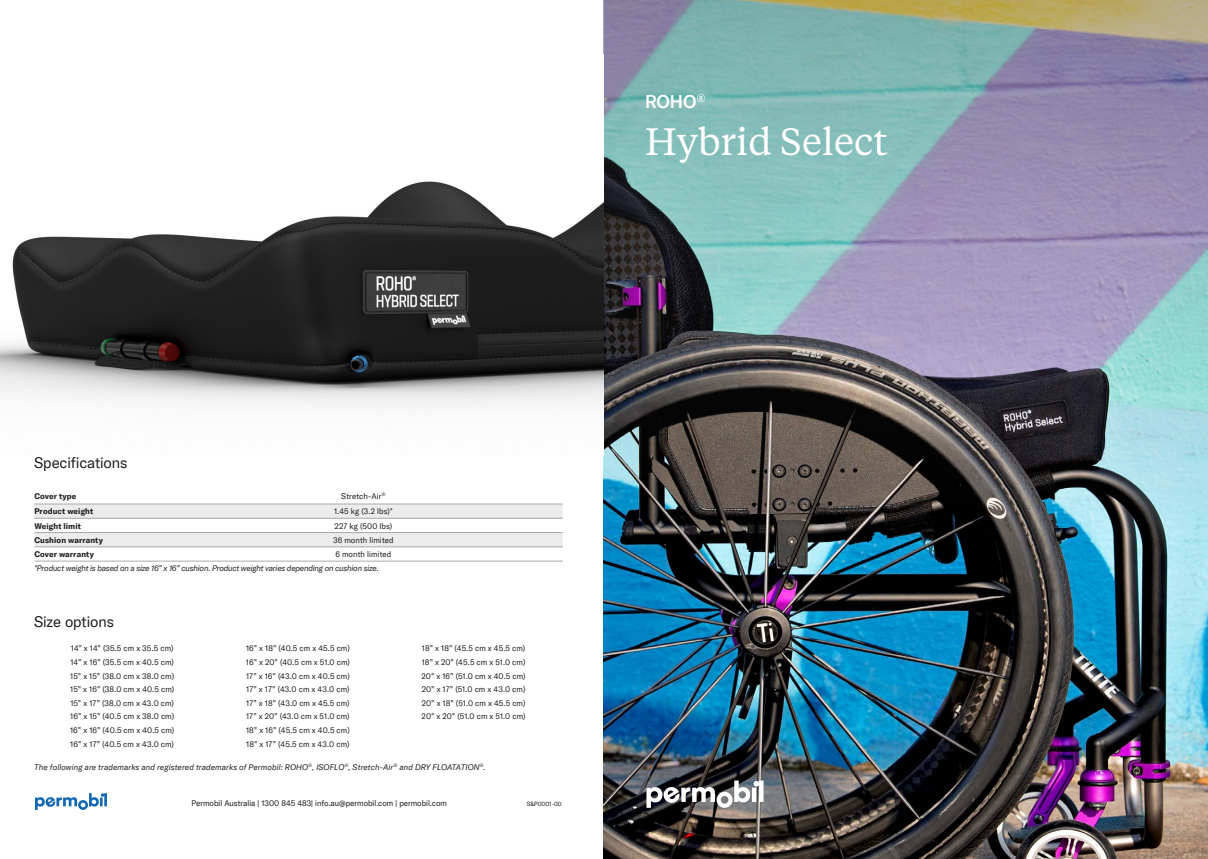
<style>
.page{position:relative;width:1208px;height:859px;background:#fff}
.page>*{position:absolute;margin:0;border:0;box-sizing:border-box;transform-origin:0 0}
.t1{font:38px "Tiempos Text";color:#fff}
.t2{font:500 18px "GT America";color:#fff}
.t3{font:15px "GT America";letter-spacing:-.005em;color:#231f20}
.t4{font:8px "GT America";letter-spacing:.01em;color:#231f20}
.t5{font:italic 8px "GT America";letter-spacing:.005em;color:#231f20}
.t6{font:italic 8px "GT America";letter-spacing:-.015em;color:#231f20}
.t7{font:700 8px "GT America";letter-spacing:.015em;color:#231f20}
.t8{font:6px "GT America";color:#231f20}
</style>
<div class="page">
<img style="left:604px;top:0;width:604px;height:859px">
<img style="left:0;top:181px;width:604px;height:225px">
<svg style="left:34px;top:505px;width:529px;height:13px;background:#eaeaea"></svg>
<svg style="left:34px;top:533px;width:529px;height:14px;background:#e8e8e8"></svg>
<hr style="left:34px;top:504px;width:130px;height:1px;background:#a8a9ad">
<hr style="left:164px;top:504px;width:399px;height:1px;background:#a8a9ad">
<hr style="left:34px;top:518px;width:130px;height:1px;background:#a8a9ad">
<hr style="left:34px;top:532px;width:130px;height:1px;background:#a8a9ad">
<hr style="left:164px;top:518px;width:399px;height:1px;background:#a8a9ad">
<hr style="left:164px;top:532px;width:399px;height:1px;background:#a8a9ad">
<hr style="left:34px;top:547px;width:130px;height:1px;background:#a8a9ad">
<hr style="left:164px;top:547px;width:399px;height:1px;background:#a8a9ad">
<hr style="left:164px;top:561px;width:399px;height:1px;background:#a8a9ad">
<hr style="left:34px;top:561px;width:130px;height:1px;background:#a8a9ad">
<svg style="left:646px;top:780px;width:117px;height:28px"></svg>
<svg style="left:35px;top:793px;width:72px;height:17px"></svg>
<p class="t2" style="left:645px;top:91px;width:62px">ROHO<sup>®</sup></p>
<p class="t1" style="left:645px;top:116px;width:244px">Hybrid Select</p>
<p class="t3" style="left:34px;top:454px;width:95px">Specifications</p>
<p class="t7" style="left:34px;top:491px;width:43px">Cover type</p>
<p class="t4" style="left:341px;top:491px;width:46px">Stretch-Air<sup>®</sup></p>
<p class="t7" style="left:34px;top:506px;width:60px">Product weight</p>
<p class="t4" style="left:334px;top:507px;width:60px">1.45 kg (3.2 lbs)*</p>
<p class="t7" style="left:34px;top:521px;width:48px">Weight limit</p>
<p class="t4" style="left:334px;top:521px;width:59px">227 kg (500 lbs)</p>
<p class="t7" style="left:34px;top:535px;width:70px">Cushion warranty</p>
<p class="t4" style="left:333px;top:535px;width:62px">36 month limited</p>
<p class="t7" style="left:34px;top:549px;width:61px">Cover warranty</p>
<p class="t4" style="left:335px;top:550px;width:58px">6 month limited</p>
<p class="t6" style="left:34px;top:564px;width:346px">*Product weight is based on a size 16” x 16” cushion. Product weight varies depending on cushion size.</p>
<p class="t3" style="left:34px;top:613px;width:81px">Size options</p>
<p class="t4" style="left:71px;top:644px;width:104px">14” x 14” (35.5 cm x 35.5 cm)</p>
<p class="t4" style="left:70px;top:657px;width:105px">14” x 16” (35.5 cm x 40.5 cm)</p>
<p class="t4" style="left:70px;top:671px;width:105px">15” x 15” (38.0 cm x 38.0 cm)</p>
<p class="t4" style="left:70px;top:685px;width:106px">15” x 16” (38.0 cm x 40.5 cm)</p>
<p class="t4" style="left:70px;top:698px;width:105px">15” x 17” (38.0 cm x 43.0 cm)</p>
<p class="t4" style="left:70px;top:712px;width:105px">16” x 15” (40.5 cm x 38.0 cm)</p>
<p class="t4" style="left:70px;top:725px;width:106px">16” x 16” (40.5 cm x 40.5 cm)</p>
<p class="t4" style="left:70px;top:739px;width:105px">16” x 17” (40.5 cm x 43.0 cm)</p>
<p class="t4" style="left:246px;top:644px;width:105px">16” x 18” (40.5 cm x 45.5 cm)</p>
<p class="t4" style="left:246px;top:657px;width:105px">16” x 20” (40.5 cm x 51.0 cm)</p>
<p class="t4" style="left:246px;top:671px;width:105px">17” x 16” (43.0 cm x 40.5 cm)</p>
<p class="t4" style="left:246px;top:685px;width:105px">17” x 17” (43.0 cm x 43.0 cm)</p>
<p class="t4" style="left:246px;top:698px;width:105px">17” x 18” (43.0 cm x 45.5 cm)</p>
<p class="t4" style="left:246px;top:712px;width:105px">17” x 20” (43.0 cm x 51.0 cm)</p>
<p class="t4" style="left:246px;top:725px;width:105px">18” x 16” (45.5 cm x 40.5 cm)</p>
<p class="t4" style="left:246px;top:739px;width:105px">18” x 17” (45.5 cm x 43.0 cm)</p>
<p class="t4" style="left:422px;top:644px;width:105px">18” x 18” (45.5 cm x 45.5 cm)</p>
<p class="t4" style="left:422px;top:657px;width:105px">18” x 20” (45.5 cm x 51.0 cm)</p>
<p class="t4" style="left:421px;top:671px;width:106px">20” x 16” (51.0 cm x 40.5 cm)</p>
<p class="t4" style="left:422px;top:685px;width:105px">20” x 17” (51.0 cm x 43.0 cm)</p>
<p class="t4" style="left:422px;top:698px;width:105px">20” x 18” (51.0 cm x 45.5 cm)</p>
<p class="t4" style="left:421px;top:712px;width:105px">20” x 20” (51.0 cm x 51.0 cm)</p>
<p class="t5" style="left:34px;top:762px;width:453px">The following are trademarks and registered trademarks of Permobil: ROHO<sup>®</sup>, ISOFLO<sup>®</sup>, Stretch-Air<sup>®</sup> and DRY FLOATATION<sup>®</sup>.</p>
<p class="t4" style="left:191px;top:799px;width:257px">Permobil Australia | 1300 845 483| info.au@permobil.com | permobil.com</p>
<p class="t8" style="left:527px;top:800px;width:36px">S&amp;P0001-00</p>
</div>
